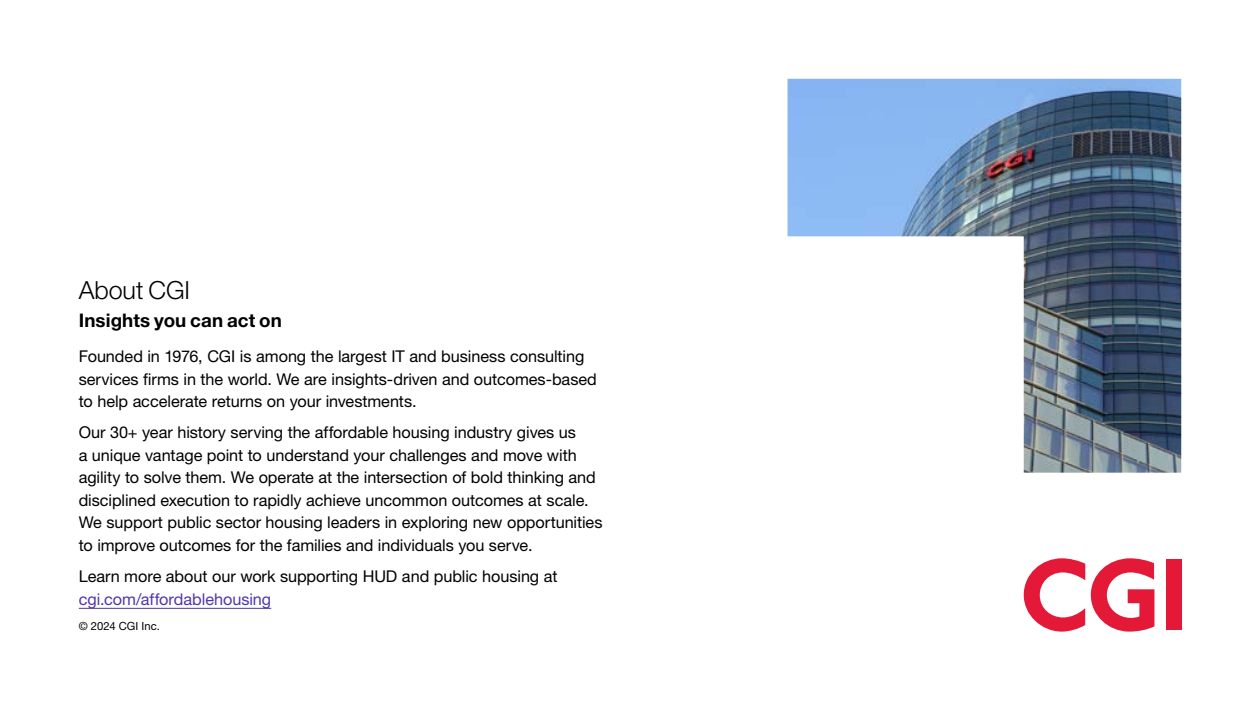
<style>
.page{position:relative;width:1260px;height:709px;background:#fff}
.page>*{position:absolute;margin:0;border:0;box-sizing:border-box;transform-origin:0 0}
.t1{font:300 25px "Helvetica Neue LT Pro";letter-spacing:-.005em;color:#000}
.t2{font:700 18.75px "Helvetica Neue LT Pro";letter-spacing:.005em;color:#000}
.t3{font:16.25px/22.5px "Helvetica Neue LT Pro";letter-spacing:-.005em;color:#000}
.t4{font:16.25px "Helvetica Neue LT Pro";letter-spacing:-.005em;color:#5236ab}
.t5{font:11.25px "Helvetica Neue LT Pro";letter-spacing:.005em;color:#000}
</style>
<div class="page">
<svg style="left:1024px;top:558px;width:61px;height:73px"></svg>
<svg style="left:1091px;top:558px;width:63px;height:73px"></svg>
<div style="left:1166px;top:560px;width:15px;height:70px;background:#e31937"></div>
<img style="left:788px;top:79px;width:393px;height:393px">
<hr style="left:79px;top:608px;width:192px;height:1px;background:#5236ab">
<h1 class="t1" style="left:79px;top:275px;width:113px">About CGI</h1>
<p class="t2" style="left:79px;top:308px;width:205px">Insights you can act on</p>
<p class="t3" style="left:79px;top:344px;width:520px">Founded in 1976, CGI is among the largest IT and business consulting services firms in the world. We are insights-driven and outcomes-based to help accelerate returns on your investments.</p>
<p class="t3" style="left:79px;top:421px;width:525px">Our 30+ year history serving the affordable housing industry gives us<br>a unique vantage point to understand your challenges and move with agility to solve them. We operate at the intersection of bold thinking and disciplined execution to rapidly achieve uncommon outcomes at scale.<br>We support public sector housing leaders in exploring new opportunities to improve outcomes for the families and individuals you serve.</p>
<p class="t3" style="left:79px;top:564px;width:480px">Learn more about our work supporting HUD and public housing at</p>
<p class="t4" style="left:79px;top:589px;width:194px">cgi.com/affordablehousing</p>
<p class="t5" style="left:79px;top:619px;width:83px">© 2024 CGI Inc.</p>
</div>
